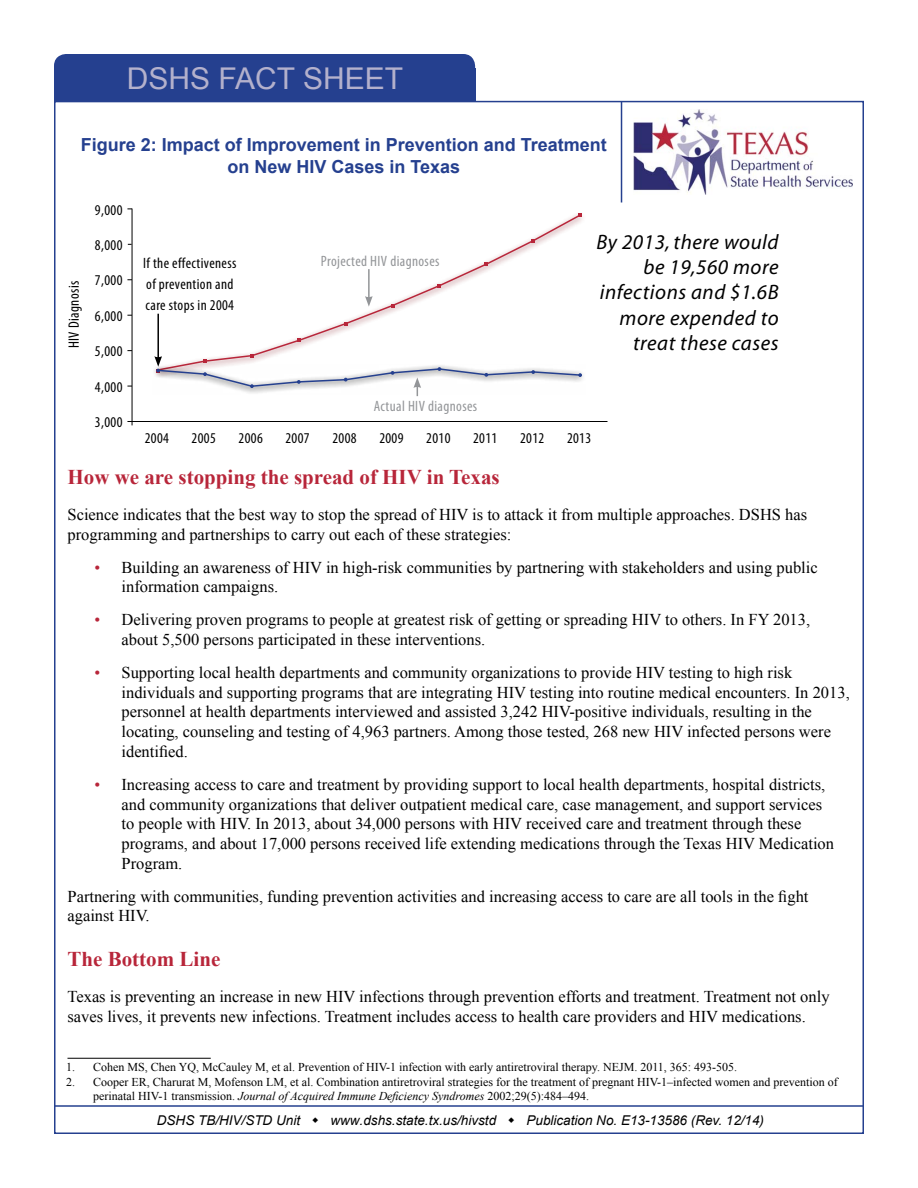
<style>
.page{position:relative;width:918px;height:1188px;background:#fff}
.page>*{position:absolute;margin:0;border:0;box-sizing:border-box;transform-origin:0 0}
.t1{font:30px "Arial";color:#b4b1cc}
.t2{font:italic 21px/25.2px "Myriad";letter-spacing:.025em;color:#000;text-align:right}
.Header_1{font:700 21px "Times New Roman";color:#b8263a}
.t3{font:700 18px/21.6px "Arial";color:#25408f;text-align:center}
.Text{font:16.5px/19.8px "Times New Roman";color:#000}
.t4{font:condensed 15px/21px "Myriad Pro";letter-spacing:.025em;color:#000}
.t5{font:condensed 15px "Myriad Pro";letter-spacing:.025em;color:#939598}
.t6{font:italic 13.5px "Arial";color:#000}
.Text-2{font:12px/14.4px "Times New Roman";color:#000}
.s1{color:#b8263a}
.s2{font-style:italic}
</style>
<div class="page">
<div style="left:54px;top:54px;width:421px;height:30px;background:#25408f;border-radius:12px"></div>
<div style="left:54px;top:69px;width:421px;height:32px;background:#25408f"></div>
<img style="left:634px;top:109px;width:218px;height:85px">
<hr style="left:621px;top:102px;width:1px;height:100px;background:#25408f">
<hr style="left:54px;top:1105px;width:810px;height:2px;background:#25408f">
<svg style="left:157px;top:214px;width:425px;height:140px"></svg>
<hr style="left:132px;top:209px;width:1px;height:216px;background:#000">
<hr style="left:127px;top:421px;width:480px;height:1px;background:#000">
<svg style="left:297px;top:339px;width:4px;height:3px"></svg>
<svg style="left:344px;top:322px;width:4px;height:4px"></svg>
<svg style="left:438px;top:284px;width:3px;height:4px"></svg>
<svg style="left:484px;top:262px;width:4px;height:4px"></svg>
<svg style="left:531px;top:239px;width:4px;height:4px"></svg>
<svg style="left:578px;top:213px;width:4px;height:4px"></svg>
<hr style="left:157px;top:314px;width:2px;height:45px;background:#000">
<hr style="left:368px;top:269px;width:2px;height:29px;background:#939598">
<svg style="left:365px;top:296px;width:8px;height:11px"></svg>
<svg style="left:154px;top:354px;width:428px;height:42px"></svg>
<hr style="left:68px;top:1058px;width:143px;height:1px;background:#000">
<p class="t1" style="left:127px;top:58px;width:278px">DSHS FACT SHEET</p>
<p class="t3" style="left:81px;top:135px;width:528px">Figure 2: Impact of Improvement in Prevention and Treatment on New HIV Cases in Texas</p>
<p class="t4" style="left:63px;top:348px;width:69px;rotate:-90deg">HIV Diagnosis</p>
<p class="t4" style="left:95px;top:199px;width:29px">9,000</p>
<p class="t4" style="left:95px;top:234px;width:29px">8,000</p>
<p class="t4" style="left:95px;top:270px;width:29px">7,000</p>
<p class="t4" style="left:95px;top:305px;width:29px">6,000</p>
<p class="t4" style="left:95px;top:341px;width:29px">5,000</p>
<p class="t4" style="left:95px;top:376px;width:29px">4,000</p>
<p class="t4" style="left:95px;top:411px;width:29px">3,000</p>
<p class="t4" style="left:143px;top:252px;width:95px">If the effectiveness of prevention and care stops in 2004</p>
<p class="t5" style="left:321px;top:252px;width:120px">Projected HIV diagnoses</p>
<p class="t5" style="left:374px;top:397px;width:105px">Actual HIV diagnoses</p>
<p class="t2" style="left:596px;top:230px;width:184px">By 2013, there would be 19,560 more infections and $1.6B more expended to treat these cases</p>
<p class="t4" style="left:145px;top:427px;width:26px">2004</p>
<p class="t4" style="left:192px;top:427px;width:26px">2005</p>
<p class="t4" style="left:239px;top:427px;width:26px">2006</p>
<p class="t4" style="left:285px;top:427px;width:26px">2007</p>
<p class="t4" style="left:332px;top:427px;width:26px">2008</p>
<p class="t4" style="left:379px;top:427px;width:26px">2009</p>
<p class="t4" style="left:426px;top:427px;width:26px">2010</p>
<p class="t4" style="left:473px;top:427px;width:26px">2011</p>
<p class="t4" style="left:520px;top:427px;width:26px">2012</p>
<p class="t4" style="left:567px;top:427px;width:26px">2013</p>
<p class="Header_1" style="left:68px;top:463px;width:434px">How we are stopping the spread of HIV in Texas</p>
<p class="Text" style="left:68px;top:504px;width:741px">Science indicates that the best way to stop the spread of HIV is to attack it from multiple approaches. DSHS has programming and partnerships to carry out each of these strategies:</p>
<p class="Text" style="left:122px;top:557px;width:698px;text-indent:-27px"><span class="s1">•</span> Building an awareness of HIV in high-risk communities by partnering with stakeholders and using public information campaigns.</p>
<p class="Text" style="left:122px;top:610px;width:690px;text-indent:-27px"><span class="s1">•</span> Delivering proven programs to people at greatest risk of getting or spreading HIV to others. In FY 2013, about 5,500 persons participated in these interventions.</p>
<p class="Text" style="left:122px;top:662px;width:730px;text-indent:-27px"><span class="s1">•</span> Supporting local health departments and community organizations to provide HIV testing to high risk individuals and supporting programs that are integrating HIV testing into routine medical encounters. In 2013, personnel at health departments interviewed and assisted 3,242 HIV-positive individuals, resulting in the locating, counseling and testing of 4,963 partners. Among those tested, 268 new HIV infected persons were identified.</p>
<p class="Text" style="left:122px;top:774px;width:714px;text-indent:-27px"><span class="s1">•</span> Increasing access to care and treatment by providing support to local health departments, hospital districts, and community organizations that deliver outpatient medical care, case management, and support services to people with HIV. In 2013, about 34,000 persons with HIV received care and treatment through these programs, and about 17,000 persons received life extending medications through the Texas HIV Medication Program.</p>
<p class="Text" style="left:68px;top:886px;width:743px">Partnering with communities, funding prevention activities and increasing access to care are all tools in the fight against HIV.</p>
<p class="Header_1" style="left:68px;top:945px;width:154px">The Bottom Line</p>
<p class="Text" style="left:68px;top:986px;width:764px">Texas is preventing an increase in new HIV infections through prevention efforts and treatment. Treatment not only saves lives, it prevents new infections. Treatment includes access to health care providers and HIV medications.</p>
<p class="Text-2" style="left:66px;top:1060px;width:673px">1. Cohen MS, Chen YQ, McCauley M, et al. Prevention of HIV-1 infection with early antiretroviral therapy. NEJM. 2011, 365: 493-505.</p>
<p class="Text-2" style="left:93px;top:1074px;width:746px;text-indent:-27px">2. Cooper ER, Charurat M, Mofenson LM, et al. Combination antiretroviral strategies for the treatment of pregnant HIV-1–infected women and prevention of perinatal HIV-1 transmission. <span class="s2">Journal of Acquired Immune Deficiency Syndromes</span> 2002;29(5):484–494.</p>
<p class="t6" style="left:157px;top:1112px;width:145px">DSHS TB/HIV/STD Unit</p>
<p class="t6" style="left:330px;top:1112px;width:167px">www.dshs.state.tx.us/hivstd</p>
<p class="t6" style="left:527px;top:1112px;width:239px">Publication No. E13-13586 (Rev. 12/14)</p>
</div>
